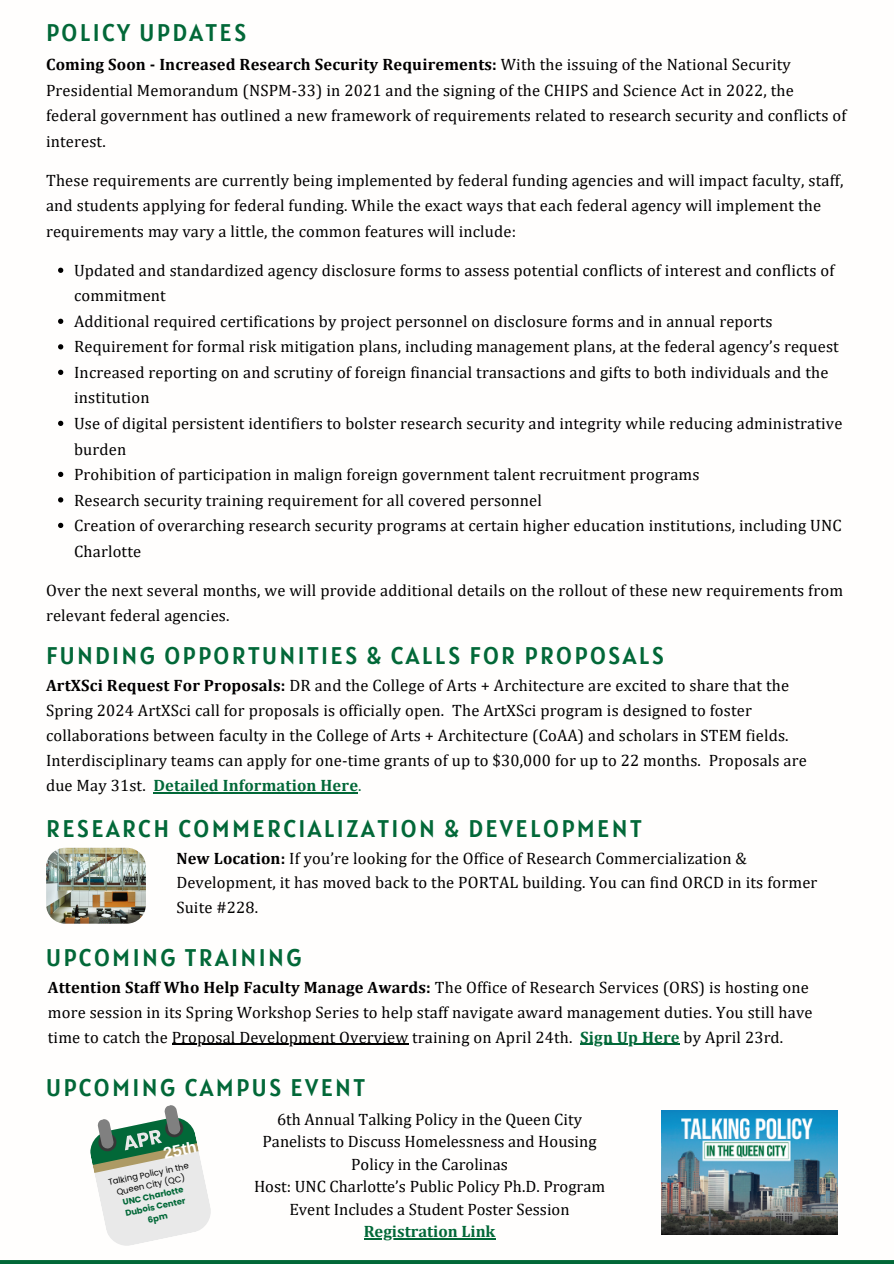
<style>
.page{position:relative;width:894px;height:1264px;background:#fff}
.page>*{position:absolute;margin:0;border:0;box-sizing:border-box;transform-origin:0 0}
.t1{font:24px "Alatsi";letter-spacing:.1em;color:#026838}
.t2{font:16.5px/25.5px "Cambria";letter-spacing:.01em;color:#000}
.t3{font:700 16.5px "Cambria";color:#026838}
.t4{font:700 16.2px "Arimo";color:#fff}
.t5{font:8.4px/11.2px "Poppins";color:#000;text-align:center}
.t6{font:700 8.4px/11.2px "Poppins";color:#026838;text-align:center}
.s1{font-weight:700}
.s2{font-weight:700;color:#026838}
.s3{color:#026838}
</style>
<div class="page">
<svg style="left:0;top:1260px;width:893px;height:3px;background:#066a3b"></svg>
<img style="left:46px;top:847px;width:99px;height:76px">
<hr style="left:153px;top:792px;width:205px;height:1px;background:#026838">
<svg style="left:58px;top:268px;width:5px;height:5px"></svg>
<svg style="left:58px;top:319px;width:5px;height:5px"></svg>
<svg style="left:58px;top:344px;width:5px;height:5px"></svg>
<svg style="left:58px;top:370px;width:5px;height:5px"></svg>
<svg style="left:58px;top:421px;width:5px;height:5px"></svg>
<svg style="left:58px;top:472px;width:5px;height:5px"></svg>
<svg style="left:58px;top:497px;width:5px;height:5px"></svg>
<svg style="left:58px;top:523px;width:5px;height:5px"></svg>
<hr style="left:172px;top:1043px;width:236px;height:1px;background:#000">
<hr style="left:580px;top:1043px;width:99px;height:1px;background:#026838">
<svg style="left:90px;top:1105px;width:121px;height:141px"></svg>
<img style="left:661px;top:1110px;width:176px;height:124px">
<hr style="left:363px;top:1238px;width:132px;height:1px;background:#026838">
<h1 class="t1" style="left:46px;top:17px;width:201px">POLICY UPDATES</h1>
<p class="t2" style="left:46px;top:52px;width:801px"><span class="s1">Coming Soon - Increased Research Security Requirements:</span> With the issuing of the National Security Presidential Memorandum (NSPM-33) in 2021 and the signing of the CHIPS and Science Act in 2022, the federal government has outlined a new framework of requirements related to research security and conflicts of interest.</p>
<p class="t2" style="left:46px;top:167px;width:798px">These requirements are currently being implemented by federal funding agencies and will impact faculty, staff, and students applying for federal funding. While the exact ways that each federal agency will implement the requirements may vary a little, the common features will include:</p>
<p class="t2" style="left:74px;top:257px;width:769px">Updated and standardized agency disclosure forms to assess potential conflicts of interest and conflicts of commitment<br>Additional required certifications by project personnel on disclosure forms and in annual reports Requirement for formal risk mitigation plans, including management plans, at the federal agency’s request Increased reporting on and scrutiny of foreign financial transactions and gifts to both individuals and the institution<br>Use of digital persistent identifiers to bolster research security and integrity while reducing administrative burden<br>Prohibition of participation in malign foreign government talent recruitment programs<br>Research security training requirement for all covered personnel<br>Creation of overarching research security programs at certain higher education institutions, including UNC Charlotte</p>
<p class="t2" style="left:46px;top:577px;width:798px">Over the next several months, we will provide additional details on the rollout of these new requirements from relevant federal agencies.</p>
<h1 class="t1" style="left:46px;top:639px;width:619px">FUNDING OPPORTUNITIES &amp; CALLS FOR PROPOSALS</h1>
<p class="t2" style="left:46px;top:672px;width:762px;line-height:25px"><span class="s1">ArtXSci Request For Proposals:</span> DR and the College of Arts + Architecture are excited to share that the Spring 2024 ArtXSci call for proposals is officially open. The ArtXSci program is designed to foster collaborations between faculty in the College of Arts + Architecture (CoAA) and scholars in STEM fields.<br>Interdisciplinary teams can apply for one-time grants of up to $30,000 for up to 22 months. Proposals are due May 31st. <span class="s2">Detailed Information Here</span><span class="s3">.</span></p>
<h1 class="t1" style="left:46px;top:813px;width:597px">RESEARCH COMMERCIALIZATION &amp; DEVELOPMENT</h1>
<p class="t2" style="left:176px;top:845px;width:642px;line-height:24.8px"><span class="s1">New Location:</span> If you’re looking for the Office of Research Commercialization &amp;<br>Development, it has moved back to the PORTAL building. You can find ORCD in its former<br>Suite #228.</p>
<h1 class="t1" style="left:46px;top:941px;width:257px">UPCOMING TRAINING</h1>
<p class="t2" style="left:48px;top:974px;width:766px;line-height:24.8px"><span class="s1">Attention Staff Who Help Faculty Manage Awards:</span> The Office of Research Services (ORS) is hosting one more session in its Spring Workshop Series to help staff navigate award management duties. You still have time to catch the Proposal Development Overview training on April 24th. <span class="s2">Sign Up Here</span> by April 23rd.</p>
<h1 class="t1" style="left:46px;top:1071px;width:320px">UPCOMING CAMPUS EVENT</h1>
<p class="t4" style="left:162px;top:1144px;width:35px;rotate:-12deg">25th</p>
<p class="t5" style="left:107px;top:1176px;width:83px;rotate:-12deg">Talking Policy in the<br>Queen City (QC)</p>
<p class="t6" style="left:122px;top:1196px;width:63px;rotate:-12deg">UNC Charlotte<br>Dubois Center<br>6pm</p>
<p class="t2" style="left:254px;top:1107px;width:352px;line-height:22.5px;text-align:center">6th Annual Talking Policy in the Queen City Panelists to Discuss Homelessness and Housing Policy in the Carolinas<br>Host: UNC Charlotte’s Public Policy Ph.D. Program Event Includes a Student Poster Session</p>
<p class="t3" style="left:363px;top:1221px;width:133px">Registration Link</p>
</div>
